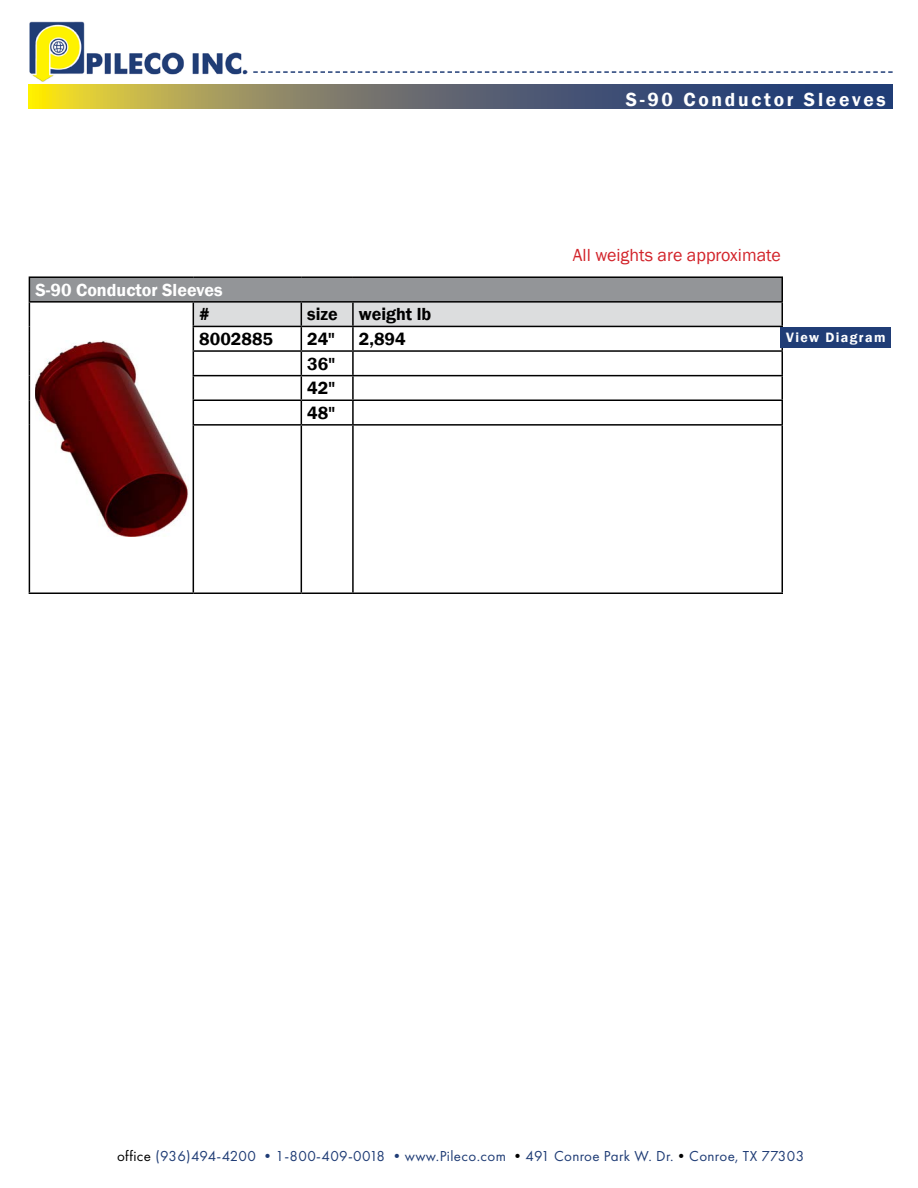
<style>
.page{position:relative;width:918px;height:1188px;background:#fff}
.page>*{position:absolute;margin:0;border:0;box-sizing:border-box;transform-origin:0 0}
.t1{font:600 19.5px "Franklin Gothic";letter-spacing:.14em;color:#fff}
.t2{font:600 18px/24.6px "Franklin Gothic";color:#000;text-align:justify}
.t3{font:18px "Franklin Gothic";color:#d2232a}
.t4{font:600 18px "Franklin Gothic";color:#fff}
.t5{font:15px "Futura PT";letter-spacing:.025em;color:#203d76}
.t6{font:600 13.95px "Franklin Gothic";letter-spacing:.1em;color:#fff}
.s1{color:#000}
</style>
<div class="page">
<img style="left:30px;top:21px;width:217px;height:61px">
<svg style="left:253px;top:71px;width:640px;height:2px"></svg>
<svg style="left:28px;top:85px;width:865px;height:23px;background:#6d7266"></svg>
<div style="left:29px;top:277px;width:753px;height:25px;background:#939598"></div>
<hr style="left:29px;top:276px;width:164px;height:2px;background:#000">
<hr style="left:193px;top:276px;width:108px;height:2px;background:#000">
<hr style="left:301px;top:276px;width:52px;height:2px;background:#000">
<hr style="left:353px;top:276px;width:430px;height:2px;background:#000">
<hr style="left:29px;top:301px;width:164px;height:2px;background:#000">
<svg style="left:29px;top:278px;width:1px;height:147px"></svg>
<svg style="left:193px;top:278px;width:590px;height:146px"></svg>
<hr style="left:29px;top:425px;width:1px;height:167px;background:#000">
<hr style="left:193px;top:424px;width:108px;height:2px;background:#000">
<hr style="left:193px;top:426px;width:1px;height:166px;background:#000">
<hr style="left:301px;top:424px;width:52px;height:2px;background:#000">
<hr style="left:301px;top:426px;width:1px;height:166px;background:#000">
<hr style="left:353px;top:424px;width:430px;height:2px;background:#000">
<hr style="left:352px;top:426px;width:2px;height:166px;background:#000">
<hr style="left:782px;top:426px;width:1px;height:166px;background:#000">
<hr style="left:29px;top:592px;width:164px;height:2px;background:#000">
<hr style="left:193px;top:592px;width:108px;height:2px;background:#000">
<hr style="left:301px;top:592px;width:52px;height:2px;background:#000">
<hr style="left:353px;top:592px;width:430px;height:2px;background:#000">
<img style="left:36px;top:341px;width:153px;height:195px">
<div style="left:781px;top:327px;width:110px;height:21px;background:#203d76"></div>
<h1 class="t1" style="left:626px;top:87px;width:262px">S-90 Conductor Sleeves</h1>
<p class="t4" style="left:35px;top:279px;width:189px">S-90 Conductor Sleeves</p>
<p class="t2" style="left:199px;top:302px;width:12px">#</p>
<p class="t2" style="left:307px;top:302px;width:125px">size weight lb</p>
<p class="t2" style="left:199px;top:327px;width:75px">8002885</p>
<p class="t2" style="left:307px;top:327px;width:29px">24"</p>
<p class="t2" style="left:359px;top:327px;width:48px">2,894</p>
<p class="t2" style="left:307px;top:352px;width:29px">36" 42" 48"</p>
<p class="t3" style="left:573px;top:244px;width:209px">All weights are approximate</p>
<p class="t6" style="left:786px;top:329px;width:101px">View Diagram</p>
<p class="t5" style="left:117px;top:1147px;width:689px"><span class="s1">office</span> (936)494-4200 •1-800-409-0018 •www.Pileco.com <span class="s1">•</span>491 Conroe Park W. Dr.<span class="s1">•</span>Conroe, TX 77303</p>
</div>
